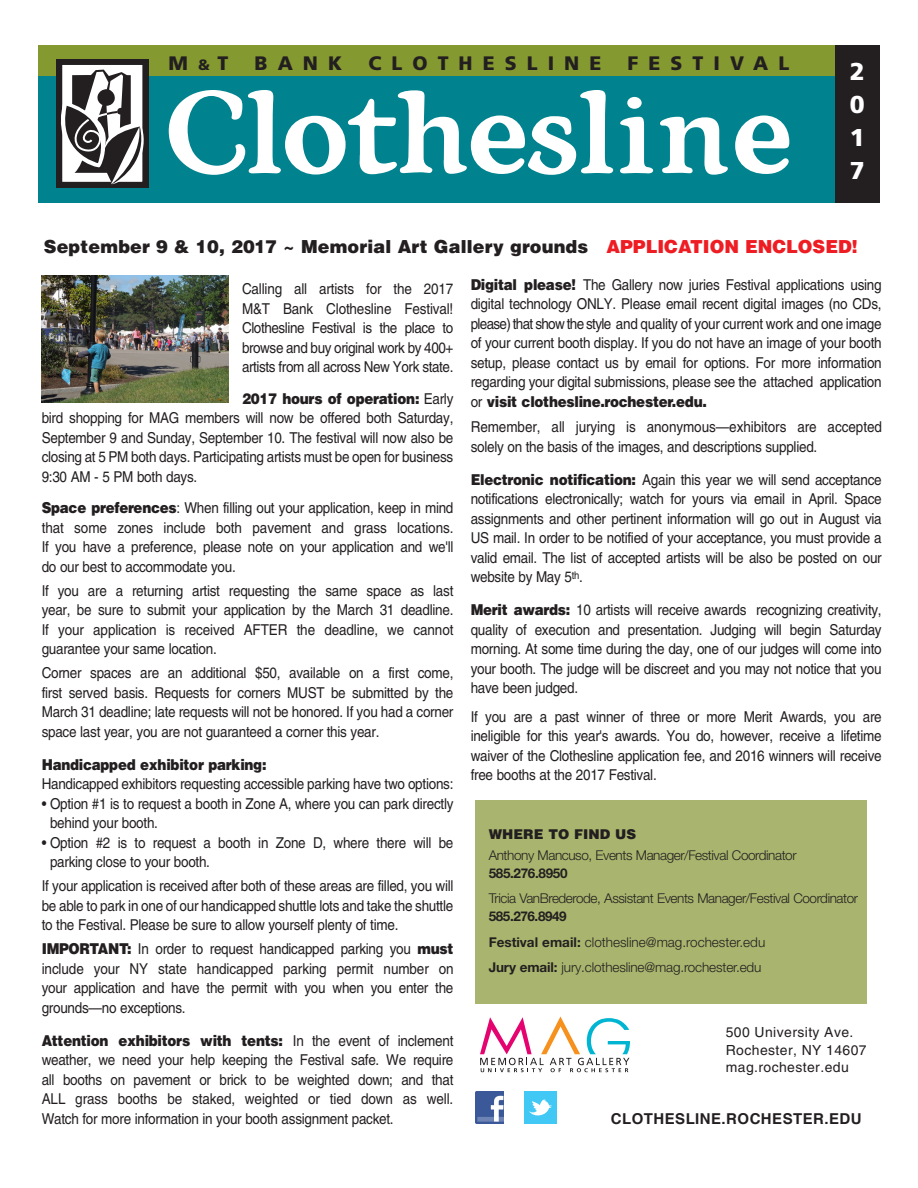
<style>
.page{position:relative;width:918px;height:1188px;background:#fff}
.page>*{position:absolute;margin:0;border:0;box-sizing:border-box;transform-origin:0 0}
.t1{font:900 24.45px "Frutiger LT Std";color:#fff}
.t2{font:900 19.5px "Frutiger LT Std";letter-spacing:.515em;color:#231f20}
.t3{font:900 18px "Helvetica";letter-spacing:.01em;color:#231f20}
.newsletter_text{font:15px/19.5px "Helvetica";letter-spacing:-.02em;color:#231f20;text-align:justify;scale:.9 1}
.subhead{font:15px/19.5px "Helvetica";letter-spacing:-.02em;color:#231f20;text-align:justify;scale:.9 1}
.newsletter_text-2{font:900 15px "Helvetica";letter-spacing:-.02em;color:#231f20;scale:.9 1}
.t4{font:700 15px "Helvetica";letter-spacing:.03em;color:#231f20}
.t5{font:13.95px/17.4px "Helvetica";letter-spacing:.03em;color:#231f20}
.newsletter_text-3{font:300 13.5px/18px "Helvetica Neue LT Pro";letter-spacing:-.03em;color:#231f20}
.newsletter_text-4{font:300 13.5px "Helvetica Neue LT Pro";letter-spacing:-.01em;color:#231f20}
.newsletter_text-5{font:300 13.5px "Helvetica Neue LT Pro";color:#231f20}
.subhead-2{font:900 13.5px "Helvetica";color:#231f20}
.s1{font-size:15px}
.s2{color:#ee1d23}
.s3{font-weight:900}
.s4{font-weight:700}
</style>
<div class="page">
<div style="left:38px;top:45px;width:805px;height:34px;background:#849930"></div>
<div style="left:38px;top:76px;width:801px;height:126px;background:#00838f"></div>
<div style="left:835px;top:45px;width:45px;height:157px;background:#231f20"></div>
<svg style="left:56px;top:59px;width:92px;height:129px"></svg>
<div style="left:58px;top:61px;width:88px;height:125px;border:4px solid #231f20"></div>
<svg style="left:58px;top:68px;width:88px;height:118px;background:#8e8c8d"></svg>
<svg style="left:169px;top:90px;width:76px;height:85px"></svg>
<svg style="left:248px;top:90px;width:541px;height:85px"></svg>
<div style="left:627px;top:97px;width:15px;height:12px;background:#fff;border-radius:50%"></div>
<img style="left:42px;top:276px;width:187px;height:126px">
<div style="left:475px;top:800px;width:392px;height:204px;background:#a9b56e"></div>
<svg style="left:480px;top:1016px;width:150px;height:56px"></svg>
<img style="left:475px;top:1091px;width:29px;height:33px">
<div style="left:524px;top:1091px;width:32px;height:33px;background:#42c8f4"></div>
<svg style="left:529px;top:1099px;width:23px;height:17px"></svg>
<p class="t2" style="left:169px;top:52px;width:61px">M<span class="s1">&amp;</span>T</p>
<p class="t2" style="left:255px;top:52px;width:89px">BANK</p>
<p class="t2" style="left:368px;top:52px;width:235px">CLOTHESLINE</p>
<p class="t2" style="left:628px;top:52px;width:163px">FESTIVAL</p>
<p class="t1" style="left:850px;top:56px;width:16px">2</p>
<p class="t1" style="left:850px;top:89px;width:16px">0</p>
<p class="t1" style="left:850px;top:122px;width:16px">1</p>
<p class="t1" style="left:850px;top:155px;width:16px">7</p>
<p class="t3" style="left:44px;top:235px;width:815px">September 9 &amp; 10, 2017 ~ Memorial Art Gallery grounds <span class="s2">APPLICATION ENCLOSED!</span></p>
<p class="newsletter_text" style="left:242px;top:279px;width:236px">Calling all artists for the 2017<br>M&amp;T Bank Clothesline Festival!<br>Clothesline Festival is the place to browse and buy original work by 400+ artists from all across New York state.</p>
<p class="newsletter_text" style="left:42px;top:389px;width:459px;text-indent:200px"><span class="s3">2017 hours of operation:</span> Early bird shopping for MAG members will now be offered both Saturday, September 9 and Sunday, September 10. The festival will now also be closing at 5 PM both days. Participating artists must be open for business 9:30 AM - 5 PM both days.</p>
<p class="newsletter_text" style="left:42px;top:498px;width:459px"><span class="s3">Space preferences</span>: When filling out your application, keep in mind that some zones include both pavement and grass locations.<br>If you have a preference, please note on your application and we'll do our best to accommodate you.</p>
<p class="newsletter_text" style="left:42px;top:581px;width:459px">If you are a returning artist requesting the same space as last year, be sure to submit your application by the March 31 deadline.<br>If your application is received AFTER the deadline, we cannot guarantee your same location.</p>
<p class="newsletter_text" style="left:42px;top:663px;width:459px">Corner spaces are an additional $50, available on a first come, first served basis. Requests for corners MUST be submitted by the March 31 deadline; late requests will not be honored. If you had a corner space last year, you are not guaranteed a corner this year.</p>
<p class="newsletter_text-2" style="left:42px;top:755px;width:251px">Handicapped exhibitor parking:</p>
<p class="newsletter_text" style="left:42px;top:774px;width:459px">Handicapped exhibitors requesting accessible parking have two options:</p>
<p class="newsletter_text" style="left:50px;top:794px;width:450px;text-indent:-8px">• Option #1 is to request a booth in Zone A, where you can park directly behind your booth.</p>
<p class="newsletter_text" style="left:50px;top:833px;width:450px;text-indent:-8px">• Option #2 is to request a booth in Zone D, where there will be parking close to your booth.</p>
<p class="newsletter_text" style="left:42px;top:876px;width:459px">If your application is received after both of these areas are filled, you will be able to park in one of our handicapped shuttle lots and take the shuttle to the Festival. Please be sure to allow yourself plenty of time.</p>
<p class="newsletter_text" style="left:42px;top:939px;width:459px"><span class="s3">IMPORTANT:</span> In order to request handicapped parking you <span class="s3">must </span>include your NY state handicapped parking permit number on your application and have the permit with you when you enter the grounds—no exceptions.</p>
<p class="newsletter_text" style="left:42px;top:1031px;width:459px"><span class="s3">Attention exhibitors with tents:</span> In the event of inclement weather, we need your help keeping the Festival safe. We require all booths on pavement or brick to be weighted down; and that ALL grass booths be staked, weighted or tied down as well.<br>Watch for more information in your booth assignment packet.</p>
<p class="subhead" style="left:471px;top:275px;width:458px"><span class="s3">Digital please!</span> The Gallery now juries Festival applications using digital technology ONLY. Please email recent digital images (no CDs, please) that show the style and quality of your current work and one image of your current booth display. If you do not have an image of your booth setup, please contact us by email for options. For more information regarding your digital submissions, please see the attached application or <span class="s3">visit clothesline.rochester.edu.</span></p>
<p class="newsletter_text" style="left:471px;top:417px;width:458px">Remember, all jurying is anonymous—exhibitors are accepted solely on the basis of the images, and descriptions supplied.</p>
<p class="newsletter_text" style="left:471px;top:470px;width:458px"><span class="s3">Electronic notification:</span> Again this year we will send acceptance notifications electronically; watch for yours via email in April. Space assignments and other pertinent information will go out in August via US mail. In order to be notified of your acceptance, you must provide a valid email. The list of accepted artists will be also be posted on our website by May 5<sup>th</sup>.</p>
<p class="newsletter_text" style="left:471px;top:600px;width:458px"><span class="s3">Merit awards:</span> 10 artists will receive awards recognizing creativity, quality of execution and presentation. Judging will begin Saturday morning. At some time during the day, one of our judges will come into your booth. The judge will be discreet and you may not notice that you have been judged.</p>
<p class="newsletter_text" style="left:471px;top:707px;width:458px">If you are a past winner of three or more Merit Awards, you are ineligible for this year's awards. You do, however, receive a lifetime waiver of the Clothesline application fee, and 2016 winners will receive free booths at the 2017 Festival.</p>
<p class="subhead-2" style="left:489px;top:825px;width:149px">WHERE TO FIND US</p>
<p class="newsletter_text-3" style="left:489px;top:845px;width:309px">Anthony Mancuso, Events Manager/Festival Coordinator<br><span class="s4">585.276.8950</span></p>
<p class="newsletter_text-3" style="left:489px;top:889px;width:371px">Tricia VanBrederode, Assistant Events Manager/Festival Coordinator<br><span class="s4">585.276.8949</span></p>
<p class="newsletter_text-5" style="left:489px;top:934px;width:278px"><span class="s4">Festival email:</span> clothesline@mag.rochester.edu</p>
<p class="newsletter_text-4" style="left:489px;top:959px;width:274px"><span class="s4">Jury email:</span> jury.clothesline@mag.rochester.edu</p>
<p class="t5" style="left:726px;top:1024px;width:142px">500 University Ave.<br>Rochester, NY 14607 mag.rochester.edu</p>
<p class="t4" style="left:611px;top:1109px;width:252px">CLOTHESLINE.ROCHESTER.EDU</p>
</div>
